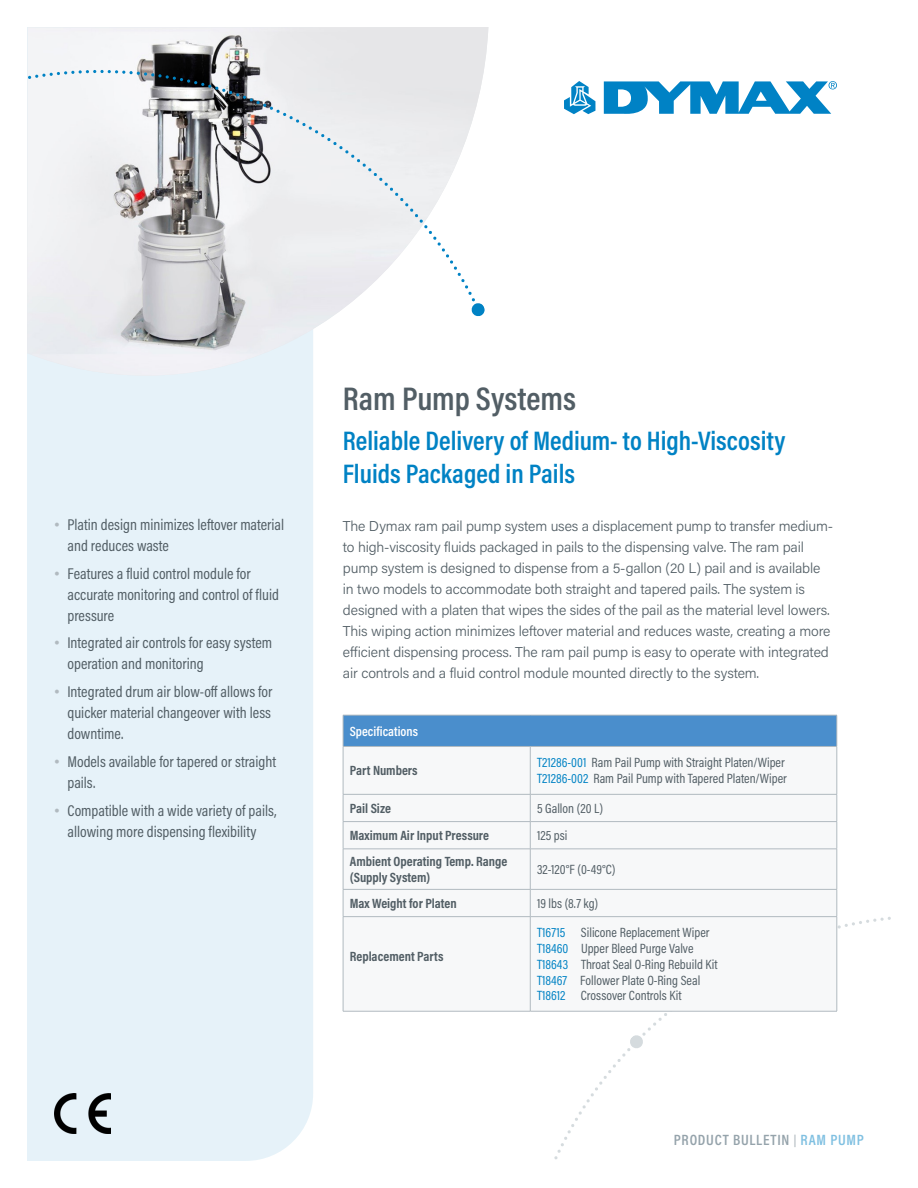
<style>
.page{position:relative;width:918px;height:1188px;background:#fff}
.page>*{position:absolute;margin:0;border:0;box-sizing:border-box;transform-origin:0 0}
.head{font:600 33px "Acumin Pro Cond";color:#525e65}
.Main_Subhead{font:600 27px/33px "Acumin Pro Cond";color:#0082c4}
.Sidebar_bullets{font:15.75px/21px "Acumin Pro Cond";color:#525e65}
.t1{font:600 15px "Acumin Pro Cond";letter-spacing:.05em;color:#95a3ab}
.text{font:300 14.25px/21px "Acumin Pro";letter-spacing:-.01em;color:#525e65}
.Chart_text{font:13.5px "Acumin Pro Cond";color:#525e65}
.Chart_text-2{font:700 13.5px/15.8px "Acumin Pro Cond";color:#525e65}
.Chart_secondary_subh{font:600 13.5px "Acumin Pro Cond";color:#fff}
.s1{font-family:"Arial Nova";font-weight:300;color:#b1bac0}
.s2{color:#0082c4}
.s3{font-size:12px;color:#b1bac0}
.s4{color:#80c0e1}
</style>
<div class="page">
<div style="left:27px;top:376px;width:286px;height:785px;background:#e6f2f9"></div>
<img style="left:27px;top:27px;width:461px;height:349px">
<svg style="left:564px;top:81px;width:31px;height:33px"></svg>
<svg style="left:604px;top:81px;width:233px;height:33px"></svg>
<svg style="left:28px;top:70px;width:459px;height:246px"></svg>
<img style="left:54px;top:1094px;width:56px;height:40px">
<div style="left:343px;top:715px;width:494px;height:31px;background:#4a8ecc"></div>
<svg style="left:344px;top:747px;width:493px;height:264px"></svg>
<hr style="left:343px;top:715px;width:1px;height:31px;background:#b1bac0">
<hr style="left:343px;top:747px;width:1px;height:47px;background:#b1bac0">
<hr style="left:343px;top:794px;width:187px;height:1px;background:#b1bac0">
<hr style="left:343px;top:821px;width:187px;height:1px;background:#b1bac0">
<svg style="left:343px;top:795px;width:1px;height:54px"></svg>
<hr style="left:343px;top:849px;width:187px;height:1px;background:#b1bac0">
<hr style="left:343px;top:849px;width:1px;height:40px;background:#b1bac0">
<hr style="left:343px;top:889px;width:187px;height:1px;background:#b1bac0">
<svg style="left:343px;top:890px;width:1px;height:26px"></svg>
<hr style="left:343px;top:916px;width:187px;height:1px;background:#b1bac0">
<hr style="left:343px;top:917px;width:1px;height:94px;background:#b1bac0">
<hr style="left:530px;top:916px;width:307px;height:1px;background:#b1bac0">
<hr style="left:343px;top:1011px;width:187px;height:1px;background:#b1bac0">
<hr style="left:530px;top:746px;width:307px;height:1px;background:#b1bac0">
<hr style="left:530px;top:747px;width:1px;height:47px;background:#b1bac0">
<hr style="left:530px;top:794px;width:307px;height:1px;background:#b1bac0">
<hr style="left:530px;top:821px;width:307px;height:1px;background:#b1bac0">
<svg style="left:530px;top:795px;width:1px;height:54px"></svg>
<hr style="left:530px;top:849px;width:307px;height:1px;background:#b1bac0">
<hr style="left:530px;top:849px;width:1px;height:40px;background:#b1bac0">
<hr style="left:530px;top:889px;width:307px;height:1px;background:#b1bac0">
<svg style="left:530px;top:890px;width:1px;height:26px"></svg>
<hr style="left:530px;top:917px;width:1px;height:94px;background:#b1bac0">
<hr style="left:530px;top:1011px;width:307px;height:1px;background:#b1bac0">
<hr style="left:837px;top:715px;width:1px;height:31px;background:#b1bac0">
<hr style="left:837px;top:747px;width:1px;height:47px;background:#b1bac0">
<svg style="left:837px;top:795px;width:1px;height:54px"></svg>
<hr style="left:837px;top:849px;width:1px;height:40px;background:#b1bac0">
<svg style="left:554px;top:890px;width:337px;height:270px"></svg>
<hr style="left:837px;top:917px;width:1px;height:94px;background:#b1bac0">
<hr style="left:343px;top:715px;width:187px;height:1px;background:#b1bac0">
<hr style="left:530px;top:715px;width:307px;height:1px;background:#b1bac0">
<hr style="left:343px;top:746px;width:187px;height:1px;background:#b1bac0">
<p class="Sidebar_bullets" style="left:68px;top:514px;width:218px;text-indent:-14px"><span class="s1">•</span> Platin design minimizes leftover material and reduces waste</p>
<p class="Sidebar_bullets" style="left:68px;top:562px;width:213px;text-indent:-14px"><span class="s1">•</span> Features a fluid control module for accurate monitoring and control of fluid pressure</p>
<p class="Sidebar_bullets" style="left:68px;top:632px;width:206px;text-indent:-14px"><span class="s1">•</span> Integrated air controls for easy system operation and monitoring</p>
<p class="Sidebar_bullets" style="left:68px;top:681px;width:207px;text-align:justify;text-indent:-14px"><span class="s1">•</span> Integrated drum air blow-off allows for quicker material changeover with less downtime.</p>
<p class="Sidebar_bullets" style="left:68px;top:751px;width:210px;text-indent:-14px"><span class="s1">•</span> Models available for tapered or straight pails.</p>
<p class="Sidebar_bullets" style="left:54px;top:799px;width:224px;text-align:center"><span class="s1">•</span> Compatible with a wide variety of pails, allowing more dispensing flexibility</p>
<p class="head" style="left:343px;top:377px;width:235px">Ram Pump Systems</p>
<p class="Main_Subhead" style="left:343px;top:423px;width:444px">Reliable Delivery of Medium- to High-Viscosity<br>Fluids Packaged in Pails</p>
<p class="text" style="left:343px;top:515px;width:492px">The Dymax ram pail pump system uses a displacement pump to transfer medium&shy;to high-viscosity fluids packaged in pails to the dispensing valve. The ram pail pump system is designed to dispense from a 5-gallon (20 L) pail and is available in two models to accommodate both straight and tapered pails. The system is designed with a platen that wipes the sides of the pail as the material level lowers.<br>This wiping action minimizes leftover material and reduces waste, creating a more efficient dispensing process. The ram pail pump is easy to operate with integrated air controls and a fluid control module mounted directly to the system.</p>
<p class="Chart_secondary_subh" style="left:350px;top:722px;width:70px">Specifications</p>
<p class="Chart_text-2" style="left:350px;top:762px;width:69px">Part Numbers</p>
<p class="Chart_text" style="left:537px;top:754px;width:249px"><span class="s2">T21286-001</span> Ram Pail Pump with Straight Platen/Wiper</p>
<p class="Chart_text" style="left:537px;top:770px;width:251px"><span class="s2">T21286-002</span> Ram Pail Pump with Tapered Platen/Wiper</p>
<p class="Chart_text-2" style="left:350px;top:800px;width:43px">Pail Size</p>
<p class="Chart_text" style="left:537px;top:800px;width:68px">5 Gallon (20 L)</p>
<p class="Chart_text-2" style="left:350px;top:827px;width:141px">Maximum Air Input Pressure</p>
<p class="Chart_text" style="left:537px;top:827px;width:32px">125 psi</p>
<p class="Chart_text-2" style="left:350px;top:853px;width:159px">Ambient Operating Temp. Range (Supply System)</p>
<p class="Chart_text" style="left:537px;top:861px;width:80px">32-120°F (0-49°C)</p>
<p class="Chart_text-2" style="left:350px;top:895px;width:108px">Max Weight for Platen</p>
<p class="Chart_text" style="left:537px;top:895px;width:63px">19 lbs (8.7 kg)</p>
<p class="Chart_text-2" style="left:350px;top:948px;width:95px">Replacement Parts</p>
<p class="Chart_text" style="left:537px;top:924px;width:174px"><span class="s2">T16715</span> Silicone Replacement Wiper</p>
<p class="Chart_text" style="left:537px;top:940px;width:158px"><span class="s2">T18460</span> Upper Bleed Purge Valve</p>
<p class="Chart_text" style="left:537px;top:956px;width:182px"><span class="s2">T18643</span> Throat Seal O-Ring Rebuild Kit</p>
<p class="Chart_text" style="left:537px;top:971px;width:165px"><span class="s2">T18467</span> Follower Plate O-Ring Seal</p>
<p class="Chart_text" style="left:537px;top:987px;width:146px"><span class="s2">T18612</span> Crossover Controls Kit</p>
<p class="t1" style="left:674px;top:1130px;width:192px">PRODUCT BULLETIN <span class="s3">|</span> <span class="s4">RAM PUMP</span></p>
</div>
